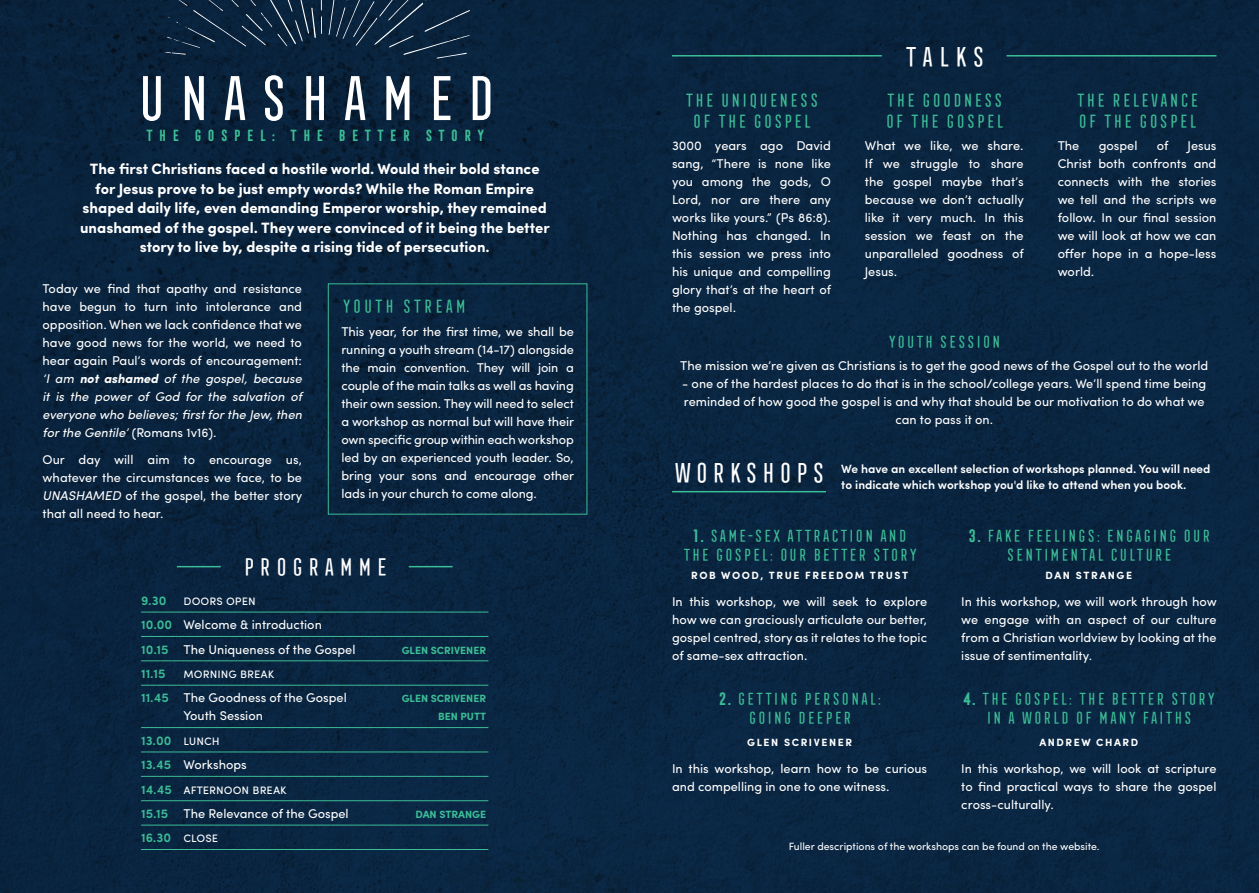
<style>
.page{position:relative;width:1259px;height:893px;background:#fff}
.page>*{position:absolute;margin:0;border:0;box-sizing:border-box;transform-origin:0 0}
.t1{font:61.05px "Frontage Condensed";letter-spacing:.1em;color:#fff}
.t2{font:27px "Frontage Condensed";letter-spacing:.05em;color:#fff}
.t3{font:24px "Frontage Condensed";letter-spacing:.1em;color:#fff}
.t4{font:18px/21px "Frontage Condensed";color:#3cbd96}
.t5{font:18px "Frontage Condensed";letter-spacing:.04em;color:#3cbd96}
.t6{font:16.5px/19.5px "Frontage Condensed";color:#3cbd96;text-align:center}
.t7{font:700 15px/19.5px "Sofia Pro";color:#fff;text-align:center}
.t8{font:700 14.85px "Frontage Condensed";letter-spacing:.32em;color:#3cbd96}
.t9{font:12.75px/18px "Sofia Pro";letter-spacing:-.01em;color:#fff;text-align:justify}
.t10{font:600 12.75px "Sofia Pro";color:#3cbd96}
.t11{font:600 12px/16.5px "Sofia Pro";color:#fff}
.t12{font:700 10.5px "Sofia Pro";letter-spacing:.15em;color:#fff}
.t13{font:10.5px "Sofia Pro";color:#fff}
.t14{font:700 10.5px "Sofia Pro";color:#3cbd96}
.s1{font-style:italic}
.s2{font-weight:700;font-style:italic}
.s3{font-weight:600;color:#3cbd96}
.s4{font-weight:400;color:#fff}
.s5{font-weight:700}
</style>
<div class="page">
<img style="left:0;top:0;width:1259px;height:893px">
<hr style="left:141px;top:612px;width:347px;height:1px;background:#3cbd96">
<hr style="left:141px;top:636px;width:347px;height:1px;background:#3cbd96">
<hr style="left:141px;top:660px;width:347px;height:1px;background:#3cbd96">
<hr style="left:141px;top:685px;width:347px;height:1px;background:#3cbd96">
<hr style="left:141px;top:727px;width:347px;height:1px;background:#3cbd96">
<hr style="left:141px;top:752px;width:347px;height:1px;background:#3cbd96">
<hr style="left:141px;top:776px;width:347px;height:1px;background:#3cbd96">
<hr style="left:141px;top:800px;width:347px;height:1px;background:#3cbd96">
<hr style="left:141px;top:825px;width:347px;height:1px;background:#3cbd96">
<hr style="left:141px;top:849px;width:347px;height:1px;background:#3cbd96">
<svg style="left:165px;top:0;width:305px;height:59px;background:#132c44"></svg>
<div style="left:328px;top:283px;width:259px;height:231px;border:1px solid #3cbd96"></div>
<hr style="left:672px;top:491px;width:154px;height:1px;background:#3cbd96">
<hr style="left:1006px;top:55px;width:210px;height:2px;background:#3cbd96">
<hr style="left:672px;top:55px;width:210px;height:2px;background:#3cbd96">
<hr style="left:177px;top:566px;width:44px;height:1px;background:#3cbd96">
<hr style="left:409px;top:566px;width:43px;height:1px;background:#3cbd96">
<h1 class="t1" style="left:132px;top:65px;width:366px">UNASHAMED</h1>
<p class="t8" style="left:145px;top:127px;width:340px">THE GOSPEL: THE BETTER STORY</p>
<p class="t7" style="left:80px;top:158px;width:471px">The first Christians faced a hostile world. Would their bold stance for Jesus prove to be just empty words? While the Roman Empire shaped daily life, even demanding Emperor worship, they remained unashamed of the gospel. They were convinced of it being the better story to live by, despite a rising tide of persecution.</p>
<p class="t9" style="left:43px;top:279px;width:261px">Today we find that apathy and resistance have begun to turn into intolerance and opposition. When we lack confidence that we have good news for the world, we need to hear again Paul’s words of encouragement: <span class="s1">‘I am</span> <span class="s2">not ashamed</span> <span class="s1">of the gospel, because it is the power of God for the salvation of everyone who believes; first for the Jew, then for the Gentile’</span> (Romans 1v16).</p>
<p class="t9" style="left:43px;top:450px;width:261px">Our day will aim to encourage us, whatever the circumstances we face, to be <span class="s1">UNASHAMED</span> of the gospel, the better story that all need to hear.</p>
<h3 class="t5" style="left:341px;top:297px;width:126px">YOUTH STREAM</h3>
<p class="t9" style="left:341px;top:321px;width:234px">This year, for the first time, we shall be running a youth stream (14-17) alongside the main convention. They will join a couple of the main talks as well as having their own session. They will need to select a workshop as normal but will have their own specific group within each workshop led by an experienced youth leader. So, bring your sons and encourage other lads in your church to come along.</p>
<h3 class="t3" style="left:242px;top:554px;width:147px">PROGRAMME</h3>
<p class="t10" style="left:141px;top:591px;width:27px">9.30</p>
<p class="t9" style="left:141px;top:587px;width:216px;line-height:24.5px;text-align:left;text-indent:43px">doors open<br><span class="s3">10.00</span> Welcome &amp; introduction<br><span class="s3">10.15</span> The Uniqueness of the Gospel</p>
<p class="t10" style="left:141px;top:664px;width:26px">11.15</p>
<p class="t9" style="left:141px;top:660px;width:207px;line-height:24.5px;text-indent:43px">morning break<br><span class="s3">11.45</span> The Goodness of the Gospel</p>
<p class="t14" style="left:402px;top:642px;width:86px">GLEN SCRIVENER</p>
<p class="t14" style="left:402px;top:691px;width:86px">GLEN SCRIVENER</p>
<p class="t9" style="left:184px;top:706px;width:81px">Youth Session</p>
<p class="t14" style="left:438px;top:709px;width:50px">BEN PUTT</p>
<p class="t9" style="left:141px;top:727px;width:209px;line-height:24.5px;text-align:left"><span class="s3">13.00</span> lunch<br><span class="s3">13.45</span> Workshops<br><span class="s3">14.45</span> afternoon break<br><span class="s3">15.15</span> The Relevance of the Gospel</p>
<p class="t14" style="left:415px;top:806px;width:72px">DAN STRANGE</p>
<p class="t10" style="left:141px;top:828px;width:79px">16.30 <span class="s4">close</span></p>
<h3 class="t4" style="left:684px;top:90px;width:136px;text-align:center">THE UNIQUENESS<br>OF THE GOSPEL</h3>
<p class="t9" style="left:672px;top:136px;width:161px">3000 years ago David sang, “There is none like you among the gods, O Lord, nor are there any works like yours.” (Ps 86:8).<br>Nothing has changed. In this session we press into his unique and compelling glory that’s at the heart of the gospel.</p>
<h2 class="t2" style="left:903px;top:42px;width:83px">TALKS</h2>
<h3 class="t4" style="left:884px;top:90px;width:121px">THE GOODNESS<br>OF THE GOSPEL</h3>
<p class="t9" style="left:865px;top:136px;width:161px">What we like, we share.<br>If we struggle to share the gospel maybe that’s because we don’t actually like it very much. In this session we feast on the unparalleled goodness of Jesus.</p>
<h3 class="t4" style="left:1075px;top:90px;width:125px">THE RELEVANCE<br>OF THE GOSPEL</h3>
<p class="t9" style="left:1057px;top:136px;width:23px">The</p>
<p class="t9" style="left:1098px;top:136px;width:40px">gospel</p>
<p class="t9" style="left:1156px;top:136px;width:13px">of</p>
<p class="t9" style="left:1057px;top:136px;width:160px;text-indent:130px">Jesus Christ both confronts and connects with the stories we tell and the scripts we follow. In our final session we will look at how we can offer hope in a hope-less world.</p>
<p class="t6" style="left:887px;top:332px;width:115px">YOUTH SESSION</p>
<p class="t9" style="left:680px;top:356px;width:529px">The mission we’re given as Christians is to get the good news of the Gospel out to the world</p>
<p class="t9" style="left:682px;top:374px;width:526px;text-align:center">- one of the hardest places to do that is in the school/college years. We’ll spend time being reminded of how good the gospel is and why that should be our motivation to do what we can to pass it on.</p>
<h2 class="t2" style="left:672px;top:458px;width:155px">WORKSHOPS</h2>
<p class="t11" style="left:841px;top:459px;width:371px">We have an excellent selection of workshops planned. You will need to indicate which workshop you'd like to attend when you book.</p>
<p class="t6" style="left:682px;top:526px;width:237px"><span class="s5">1.</span> SAME-SEX ATTRACTION AND<br>THE GOSPEL: OUR BETTER STORY</p>
<p class="t12" style="left:691px;top:567px;width:218px">ROB WOOD, TRUE FREEDOM TRUST</p>
<p class="t9" style="left:672px;top:591px;width:257px">In this workshop, we will seek to explore how we can graciously articulate our better, gospel centred, story as it relates to the topic of same-sex attraction.</p>
<p class="t6" style="left:717px;top:689px;width:165px"><span class="s5">2.</span> GETTING PERSONAL:<br>GOING DEEPER</p>
<p class="t12" style="left:747px;top:735px;width:106px">GLEN SCRIVENER</p>
<p class="t9" style="left:672px;top:759px;width:257px">In this workshop, learn how to be curious and compelling in one to one witness.</p>
<p class="t6" style="left:967px;top:526px;width:245px"><span class="s5">3.</span> FAKE FEELINGS: ENGAGING OUR<br>SENTIMENTAL CULTURE</p>
<p class="t12" style="left:1045px;top:567px;width:88px">DAN STRANGE</p>
<p class="t9" style="left:961px;top:591px;width:257px">In this workshop, we will work through how we engage with an aspect of our culture from a Christian worldview by looking at the issue of sentimentality.</p>
<p class="t6" style="left:962px;top:689px;width:254px"><span class="s5">4.</span> THE GOSPEL: THE BETTER STORY<br>IN A WORLD OF MANY FAITHS</p>
<p class="t12" style="left:1039px;top:735px;width:100px">ANDREW CHARD</p>
<p class="t9" style="left:961px;top:759px;width:257px">In this workshop, we will look at scripture to find practical ways to share the gospel cross-culturally.</p>
<p class="t13" style="left:788px;top:839px;width:312px">Fuller descriptions of the workshops can be found on the website.</p>
</div>
